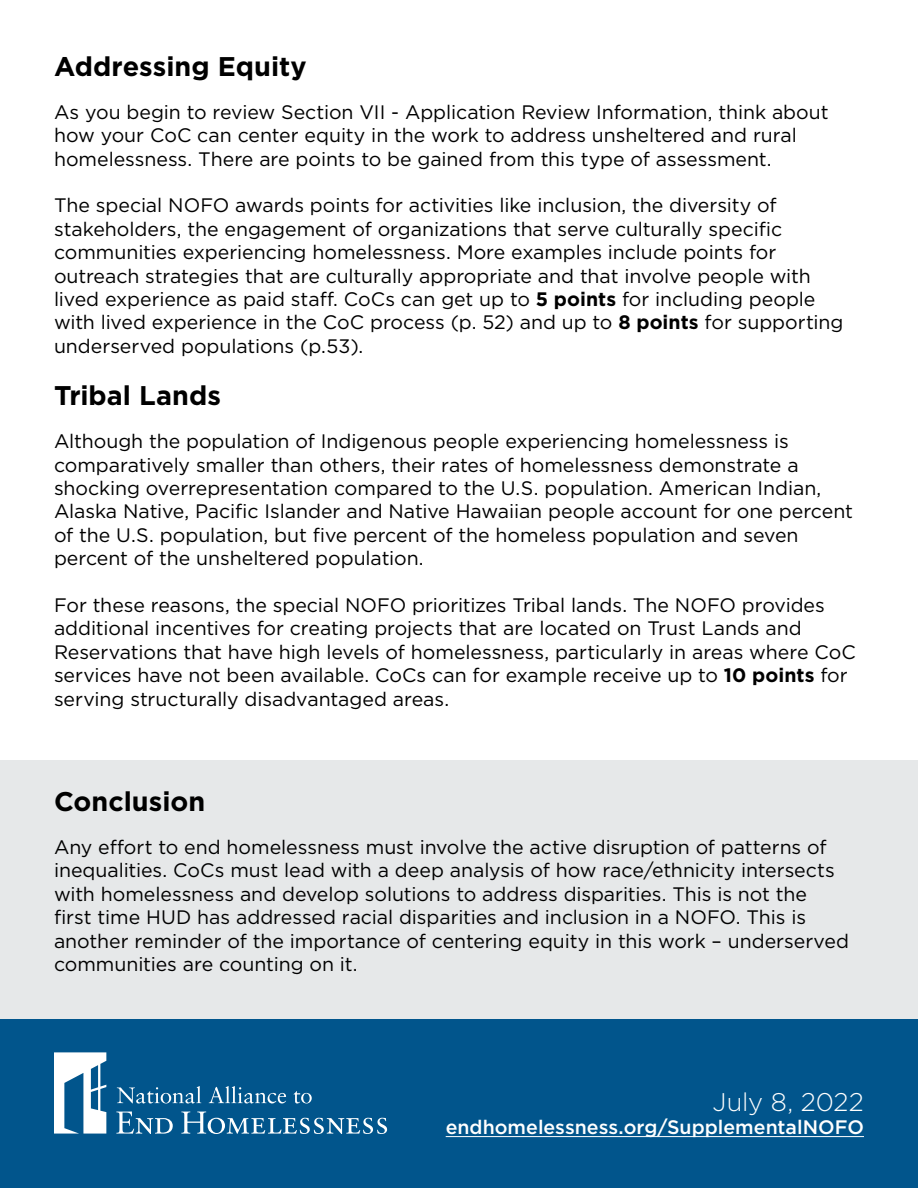
<style>
.page{position:relative;width:918px;height:1188px;background:#fff}
.page>*{position:absolute;margin:0;border:0;box-sizing:border-box;transform-origin:0 0}
.t1{font:700 27px "Gotham";color:#000}
.t2{font:300 25.5px "Gotham";letter-spacing:-.01em;color:#fff}
.t3{font:19.5px/23.4px "Gotham";letter-spacing:-.005em;color:#000}
.t4{font:500 19.5px "Gotham";color:#fff}
.s1{font-weight:700}
</style>
<div class="page">
<div style="left:0;top:760px;width:918px;height:260px;background:#e6e8e9"></div>
<div style="left:0;top:1020px;width:918px;height:168px;background:#01558c"></div>
<hr style="left:446px;top:1136px;width:418px;height:1px;background:#fff">
<svg style="left:54px;top:1052px;width:52px;height:82px"></svg>
<svg style="left:117px;top:1086px;width:84px;height:18px"></svg>
<svg style="left:209px;top:1086px;width:77px;height:18px"></svg>
<svg style="left:294px;top:1091px;width:18px;height:13px"></svg>
<svg style="left:116px;top:1112px;width:57px;height:22px"></svg>
<svg style="left:181px;top:1112px;width:206px;height:22px"></svg>
<h1 class="t1" style="left:54px;top:48px;width:254px">Addressing Equity</h1>
<p class="t3" style="left:54px;top:100px;width:776px">As you begin to review Section VII - Application Review Information, think about how your CoC can center equity in the work to address unsheltered and rural homelessness. There are points to be gained from this type of assessment.</p>
<p class="t3" style="left:54px;top:193px;width:791px">The special NOFO awards points for activities like inclusion, the diversity of stakeholders, the engagement of organizations that serve culturally specific communities experiencing homelessness. More examples include points for outreach strategies that are culturally appropriate and that involve people with lived experience as paid staff. CoCs can get up to <span class="s1">5 points</span> for including people with lived experience in the CoC process (p. 52) and up to <span class="s1">8 points</span> for supporting underserved populations (p.53).</p>
<h1 class="t1" style="left:54px;top:378px;width:169px">Tribal Lands</h1>
<p class="t3" style="left:54px;top:429px;width:801px">Although the population of Indigenous people experiencing homelessness is comparatively smaller than others, their rates of homelessness demonstrate a shocking overrepresentation compared to the U.S. population. American Indian, Alaska Native, Pacific Islander and Native Hawaiian people account for one percent of the U.S. population, but five percent of the homeless population and seven percent of the unsheltered population.</p>
<p class="t3" style="left:54px;top:593px;width:803px">For these reasons, the special NOFO prioritizes Tribal lands. The NOFO provides additional incentives for creating projects that are located on Trust Lands and Reservations that have high levels of homelessness, particularly in areas where CoC services have not been available. CoCs can for example receive up to <span class="s1">10 points</span> for serving structurally disadvantaged areas.</p>
<h1 class="t1" style="left:54px;top:783px;width:153px">Conclusion</h1>
<p class="t3" style="left:54px;top:835px;width:797px">Any effort to end homelessness must involve the active disruption of patterns of inequalities. CoCs must lead with a deep analysis of how race/ethnicity intersects with homelessness and develop solutions to address disparities. This is not the first time HUD has addressed racial disparities and inclusion in a NOFO. This is another reminder of the importance of centering equity in this work – underserved communities are counting on it.</p>
<h2 class="t2" style="left:713px;top:1085px;width:153px">July 8, 2022</h2>
<p class="t4" style="left:446px;top:1114px;width:420px">endhomelessness.org/SupplementalNOFO</p>
</div>
